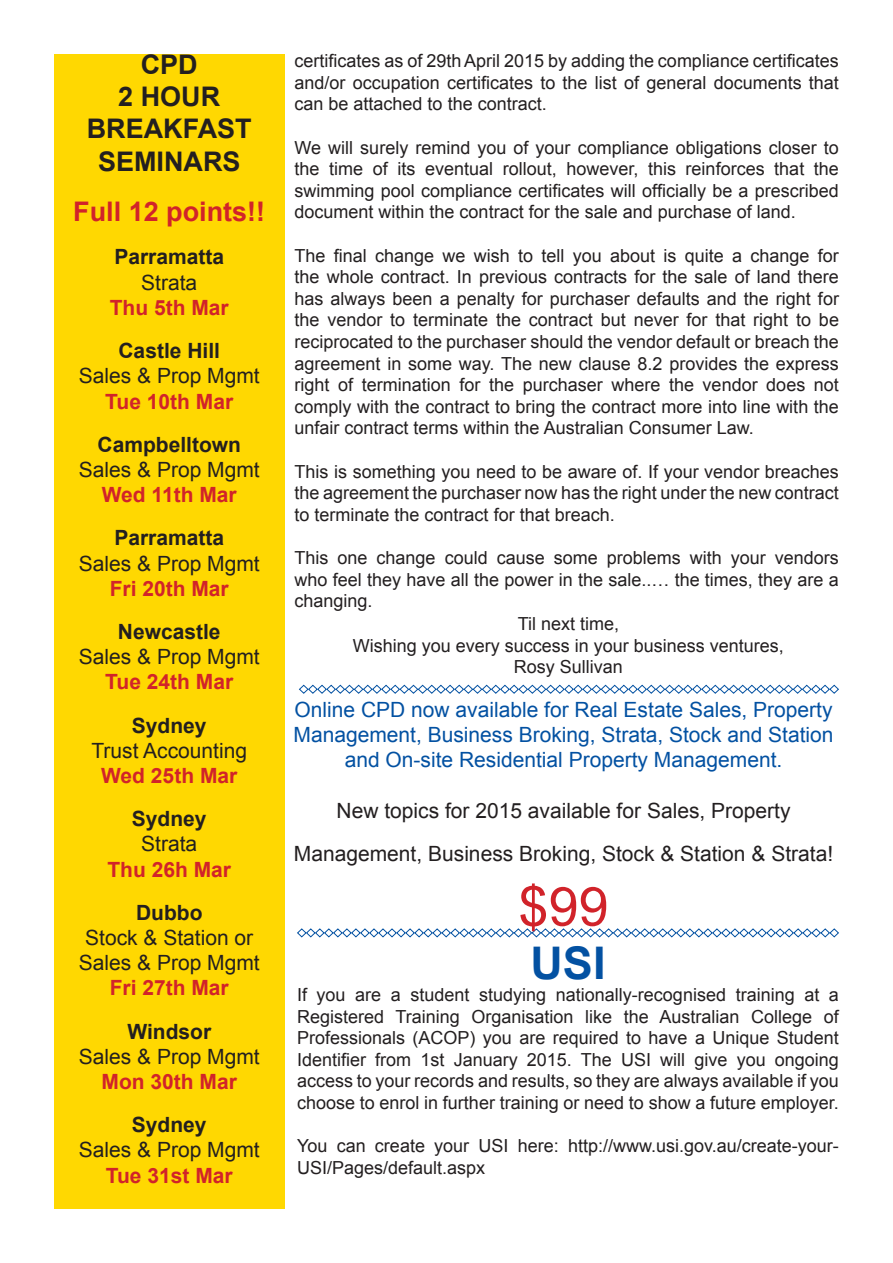
<style>
.page{position:relative;width:893px;height:1263px;background:#fff}
.page>*{position:absolute;margin:0;border:0;box-sizing:border-box;transform-origin:0 0}
.t1{font:54px "Arial";color:#d1232a}
.t2{font:700 45px "Arial";color:#0351a2}
.t3{font:700 27px "Arial";color:#231f20}
.t4{font:700 27px "Arial";color:#d1232a}
.t5{font:21px/43.2px "Arial";color:#231f20;text-align:center}
.t6{font:21px/25.2px "Arial";color:#0351a2;text-align:center}
.t7{font:700 21px "Arial";color:#d1232a}
.t8{font:700 21px "Arial";color:#231f20}
.t9{font:18px/21.6px "Arial";color:#231f20;text-align:justify}
</style>
<div class="page">
<div style="left:54px;top:54px;width:231px;height:1155px;background:#ffd801"></div>
<svg style="left:297px;top:928px;width:542px;height:10px"></svg>
<svg style="left:299px;top:684px;width:540px;height:10px"></svg>
<p class="t3" style="left:141px;top:46px;width:58px">CPD</p>
<p class="t3" style="left:118px;top:79px;width:104px">2 HOUR</p>
<p class="t3" style="left:87px;top:111px;width:167px">BREAKFAST</p>
<p class="t3" style="left:98px;top:143px;width:144px">SEMINARS</p>
<p class="t4" style="left:73px;top:194px;width:194px">Full 12 points!!</p>
<p class="t8" style="left:114px;top:243px;width:111px">Parramatta</p>
<p class="t5" style="left:141px;top:261px;width:58px">Strata</p>
<p class="t7" style="left:110px;top:293px;width:121px">Thu 5th Mar</p>
<p class="t8" style="left:118px;top:337px;width:103px">Castle Hill</p>
<p class="t5" style="left:79px;top:355px;width:182px">Sales &amp; Prop Mgmt</p>
<p class="t7" style="left:105px;top:387px;width:129px">Tue 10th Mar</p>
<p class="t8" style="left:98px;top:430px;width:145px">Campbelltown</p>
<p class="t5" style="left:79px;top:448px;width:182px">Sales &amp; Prop Mgmt</p>
<p class="t7" style="left:102px;top:481px;width:136px">Wed 11th Mar</p>
<p class="t8" style="left:114px;top:524px;width:111px">Parramatta</p>
<p class="t5" style="left:79px;top:542px;width:182px">Sales &amp; Prop Mgmt</p>
<p class="t7" style="left:110px;top:574px;width:121px">Fri 20th Mar</p>
<p class="t8" style="left:118px;top:617px;width:104px">Newcastle</p>
<p class="t5" style="left:79px;top:635px;width:182px">Sales &amp; Prop Mgmt</p>
<p class="t7" style="left:105px;top:668px;width:129px">Tue 24th Mar</p>
<p class="t8" style="left:132px;top:711px;width:76px">Sydney</p>
<p class="t5" style="left:91px;top:729px;width:157px">Trust Accounting</p>
<p class="t7" style="left:101px;top:761px;width:138px">Wed 25th Mar</p>
<p class="t8" style="left:132px;top:805px;width:76px">Sydney</p>
<p class="t5" style="left:141px;top:823px;width:58px">Strata</p>
<p class="t7" style="left:107px;top:855px;width:125px">Thu 26h Mar</p>
<p class="t8" style="left:136px;top:898px;width:68px">Dubbo</p>
<p class="t5" style="left:85px;top:916px;width:170px">Stock &amp; Station or</p>
<p class="t5" style="left:79px;top:941px;width:182px">Sales &amp; Prop Mgmt</p>
<p class="t7" style="left:110px;top:974px;width:121px">Fri 27th Mar</p>
<p class="t8" style="left:127px;top:1017px;width:85px">Windsor</p>
<p class="t5" style="left:79px;top:1035px;width:182px">Sales &amp; Prop Mgmt</p>
<p class="t7" style="left:102px;top:1067px;width:137px">Mon 30th Mar</p>
<p class="t8" style="left:132px;top:1111px;width:76px">Sydney</p>
<p class="t5" style="left:79px;top:1129px;width:182px">Sales &amp; Prop Mgmt</p>
<p class="t7" style="left:106px;top:1161px;width:128px">Tue 31st Mar</p>
<p class="t9" style="left:295px;top:50px;width:546px">certificates as of 29th April 2015 by adding the compliance certificates and/or occupation certificates to the list of general documents that can be attached to the contract.</p>
<p class="t9" style="left:295px;top:137px;width:546px">We will surely remind you of your compliance obligations closer to</p>
<p class="t9" style="left:295px;top:158px;width:546px">the time of its eventual rollout, however, this reinforces that the swimming pool compliance certificates will officially be a prescribed document within the contract for the sale and purchase of land.</p>
<p class="t9" style="left:295px;top:245px;width:546px">The final change we wish to tell you about is quite a change for the whole contract. In previous contracts for the sale of land there has always been a penalty for purchaser defaults and the right for the vendor to terminate the contract but never for that right to be reciprocated to the purchaser should the vendor default or breach the agreement in some way. The new clause 8.2 provides the express right of termination for the purchaser where the vendor does not comply with the contract to bring the contract more into line with the unfair contract terms within the Australian Consumer Law.</p>
<p class="t9" style="left:295px;top:461px;width:546px">This is something you need to be aware of. If your vendor breaches the agreement the purchaser now has the right under the new contract to terminate the contract for that breach.</p>
<p class="t9" style="left:295px;top:547px;width:546px">This one change could cause some problems with your vendors who feel they have all the power in the sale..… the times, they are a changing.</p>
<p class="t9" style="left:518px;top:613px;width:103px">Til next time,</p>
<p class="t9" style="left:353px;top:635px;width:433px">Wishing you every success in your business ventures,</p>
<p class="t9" style="left:514px;top:656px;width:111px">Rosy Sullivan</p>
<p class="t6" style="left:294px;top:697px;width:541px">Online CPD now available for Real Estate Sales, Property<br>Management, Business Broking, Strata, Stock and Station and On-site Residential Property Management.</p>
<p class="t5" style="left:294px;top:789px;width:541px">New topics for 2015 available for Sales, Property<br>Management, Business Broking, Stock &amp; Station &amp; Strata!</p>
<p class="t1" style="left:518px;top:871px;width:92px">$99</p>
<p class="t2" style="left:530px;top:934px;width:77px">USI</p>
<p class="t9" style="left:297px;top:984px;width:543px">If you are a student studying nationally-recognised training at a Registered Training Organisation like the Australian College of Professionals (ACOP) you are required to have a Unique Student Identifier from 1st January 2015. The USI will give you ongoing access to your records and results, so they are always available if you choose to enrol in further training or need to show a future employer.</p>
<p class="t9" style="left:297px;top:1135px;width:543px">You can create your USI here: http://www.usi.gov.au/create-your-<br>USI/Pages/default.aspx</p>
</div>
